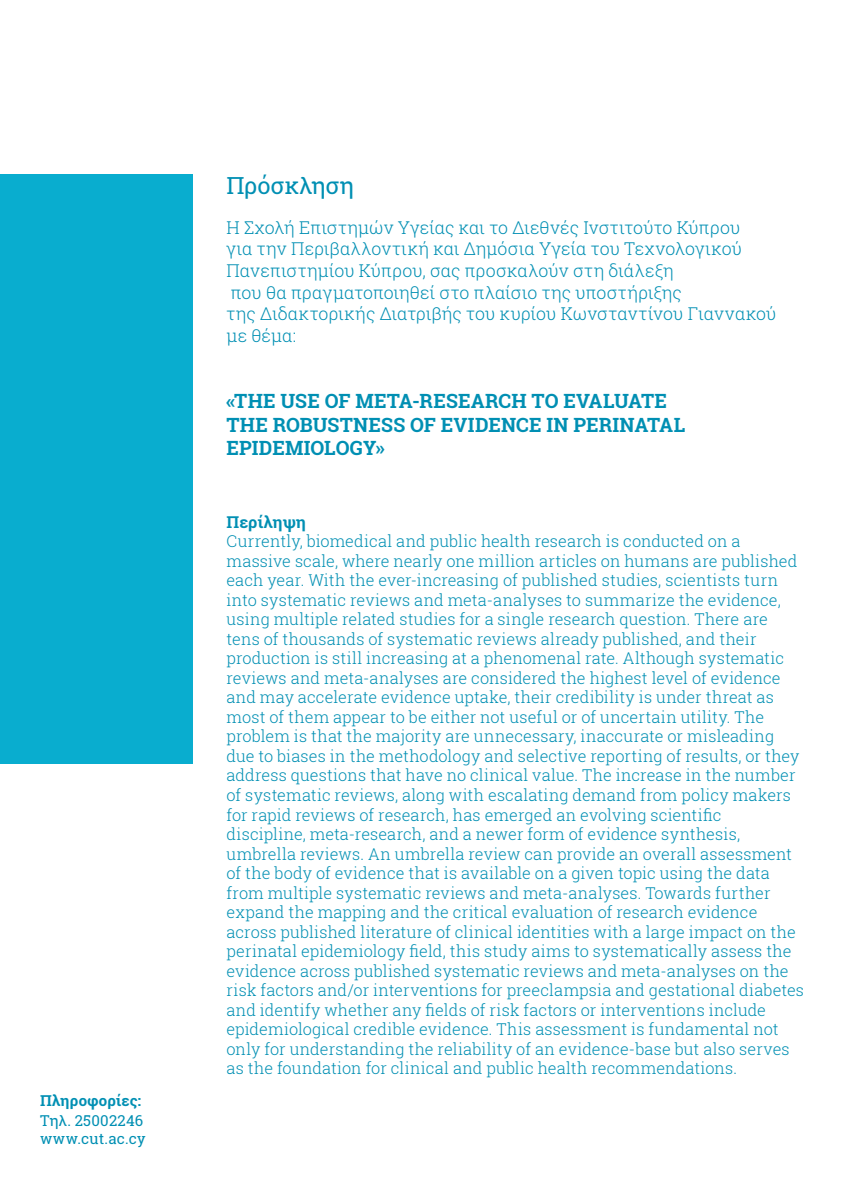
<style>
.page{position:relative;width:842px;height:1191px;background:#fff}
.page>*{position:absolute;margin:0;border:0;box-sizing:border-box;transform-origin:0 0}
.t1{font:23.6px "Roboto Slab";letter-spacing:-.01em;color:#008fb3}
.t2{font:700 19.6px/23.6px "Roboto Slab";letter-spacing:.005em;color:#008fb3}
.t3{font:300 17.6px/21.6px "Roboto Slab";letter-spacing:.005em;color:#008fb3}
.t4{font:300 16.2px/19.6px "Roboto Slab";letter-spacing:.005em;color:#008fb3}
.t5{font:700 16.2px "Roboto Slab";letter-spacing:.005em;color:#008fb3}
.t6{font:15px/18px "Roboto Slab";letter-spacing:.015em;color:#008fb3}
.t7{font:700 15px "Roboto Slab";letter-spacing:.01em;color:#008fb3}
</style>
<div class="page">
<div style="left:0;top:174px;width:193px;height:589px;background:#09adcf"></div>
<p class="t7" style="left:40px;top:1090px;width:103px">Πληροφορίες:</p>
<p class="t6" style="left:40px;top:1111px;width:107px">Τηλ. 25002246 www.cut.ac.cy</p>
<h1 class="t1" style="left:226px;top:170px;width:129px">Πρόσκληση</h1>
<p class="t3" style="left:226px;top:216px;width:552px">Η Σχολή Επιστημών Υγείας και το ∆ιεθνές Ινστιτούτο Κύπρου<br>για την Περιβαλλοντική και ∆ημόσια Υγεία του Τεχνολογικού Πανεπιστημίου Κύπρου, σας προσκαλούν στη διάλεξη<br>που θα πραγματοποιηθεί στο πλαίσιο της υποστήριξης<br>της ∆ιδακτορικής ∆ιατριβής του κυρίου Κωνσταντίνου Γιαννακού με θέμα:</p>
<p class="t2" style="left:226px;top:389px;width:460px">«THE USE OF META-RESEARCH TO EVALUATE<br>THE ROBUSTNESS OF EVIDENCE IN PERINATAL<br>EPIDEMIOLOGY»</p>
<p class="t5" style="left:226px;top:510px;width:81px">Περίληψη</p>
<p class="t4" style="left:226px;top:531px;width:579px">Currently, biomedical and public health research is conducted on a massive scale, where nearly one million articles on humans are published each year. With the ever-increasing of published studies, scientists turn into systematic reviews and meta-analyses to summarize the evidence, using multiple related studies for a single research question. There are tens of thousands of systematic reviews already published, and their production is still increasing at a phenomenal rate. Although systematic reviews and meta-analyses are considered the highest level of evidence and may accelerate evidence uptake, their credibility is under threat as most of them appear to be either not useful or of uncertain utility. The problem is that the majority are unnecessary, inaccurate or misleading due to biases in the methodology and selective reporting of results, or they address questions that have no clinical value. The increase in the number of systematic reviews, along with escalating demand from policy makers for rapid reviews of research, has emerged an evolving scientific discipline, meta-research, and a newer form of evidence synthesis, umbrella reviews. An umbrella review can provide an overall assessment of the body of evidence that is available on a given topic using the data from multiple systematic reviews and meta-analyses. Towards further expand the mapping and the critical evaluation of research evidence across published literature of clinical identities with a large impact on the perinatal epidemiology field, this study aims to systematically assess the evidence across published systematic reviews and meta-analyses on the risk factors and/or interventions for preeclampsia and gestational diabetes and identify whether any fields of risk factors or interventions include epidemiological credible evidence. This assessment is fundamental not only for understanding the reliability of an evidence-base but also serves as the foundation for clinical and public health recommendations.</p>
</div>
